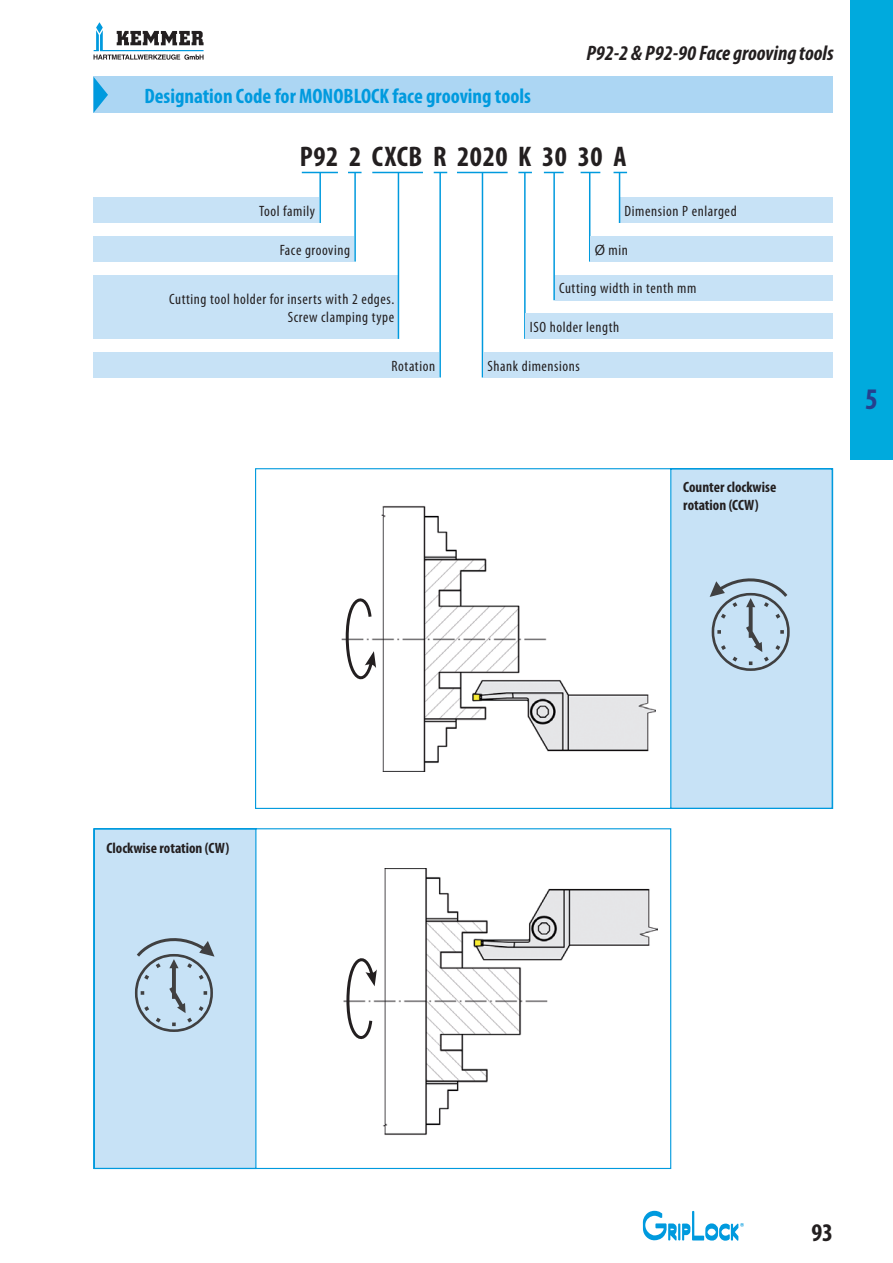
<style>
.page{position:relative;width:893px;height:1263px;background:#fff}
.page>*{position:absolute;margin:0;border:0;box-sizing:border-box;transform-origin:0 0}
.t1{font:700 condensed 30px "Myriad Pro";color:#25408e}
.t2{font:700 condensed 28.5px "Myriad Pro";letter-spacing:.02em;color:#231f20}
.t3{font:700 condensed 25.5px "Myriad Pro";color:#231f20}
.t4{font:700 condensed 21px "Myriad Pro";color:#009ade}
.t5{font:italic 700 condensed 21px "Myriad Pro";color:#231f20}
.t6{font:condensed 15px/18px "Myriad Pro";letter-spacing:.04em;color:#231f20;text-align:right}
.t7{font:700 condensed 15px/18px "Myriad Pro";color:#231f20}
.s1{font-stretch:normal}
</style>
<div class="page">
<svg style="left:643px;top:1211px;width:101px;height:30px"></svg>
<svg style="left:94px;top:22px;width:110px;height:38px"></svg>
<div style="left:850px;top:0;width:43px;height:460px;background:#0ad"></div>
<div style="left:94px;top:77px;width:739px;height:36px;background:#acd6f3"></div>
<svg style="left:94px;top:77px;width:14px;height:35px"></svg>
<hr style="left:302px;top:172px;width:36px;height:1px;background:#009ade">
<hr style="left:482px;top:172px;width:1px;height:206px;background:#009ade">
<div style="left:620px;top:198px;width:213px;height:25px;background:#c7e2f6"></div>
<hr style="left:372px;top:172px;width:51px;height:1px;background:#009ade">
<hr style="left:457px;top:172px;width:51px;height:1px;background:#009ade">
<svg style="left:518px;top:172px;width:14px;height:1px"></svg>
<svg style="left:544px;top:172px;width:20px;height:1px"></svg>
<svg style="left:580px;top:172px;width:20px;height:1px"></svg>
<svg style="left:613px;top:172px;width:14px;height:1px"></svg>
<hr style="left:439px;top:172px;width:2px;height:206px;background:#009ade">
<hr style="left:524px;top:172px;width:2px;height:167px;background:#009ade">
<hr style="left:553px;top:173px;width:2px;height:127px;background:#009ade">
<hr style="left:589px;top:172px;width:1px;height:90px;background:#009ade">
<hr style="left:619px;top:172px;width:1px;height:51px;background:#009ade">
<div style="left:590px;top:236px;width:243px;height:26px;background:#c7e2f6"></div>
<div style="left:555px;top:275px;width:278px;height:25px;background:#c7e2f6"></div>
<div style="left:526px;top:314px;width:307px;height:25px;background:#c7e2f6"></div>
<div style="left:483px;top:352px;width:350px;height:26px;background:#c7e2f6"></div>
<div style="left:94px;top:352px;width:345px;height:26px;background:#c7e2f6"></div>
<div style="left:93px;top:275px;width:305px;height:64px;background:#c7e2f6"></div>
<hr style="left:398px;top:172px;width:1px;height:167px;background:#009ade">
<hr style="left:354px;top:172px;width:2px;height:90px;background:#009ade">
<hr style="left:319px;top:172px;width:2px;height:51px;background:#009ade">
<div style="left:94px;top:236px;width:260px;height:26px;background:#c7e2f6"></div>
<div style="left:94px;top:198px;width:225px;height:25px;background:#c7e2f6"></div>
<svg style="left:255px;top:468px;width:579px;height:341px"></svg>
<svg style="left:93px;top:828px;width:579px;height:342px"></svg>
<div style="left:268px;top:483px;width:388px;height:311px;background:#fff"></div>
<img style="left:376px;top:505px;width:280px;height:267px">
<svg style="left:257px;top:547px;width:119px;height:167px"></svg>
<div style="left:269px;top:845px;width:388px;height:312px;background:#fff"></div>
<img style="left:377px;top:869px;width:280px;height:266px">
<svg style="left:263px;top:889px;width:114px;height:191px"></svg>
<div style="left:134px;top:930px;width:81px;height:102px;background:#c7e2f6"></div>
<div style="left:709px;top:570px;width:81px;height:101px;background:#c7e2f6"></div>
<h3 class="t5" style="left:586px;top:45px;width:249px">P92-2 &amp; P92-90 Face grooving tools</h3>
<h3 class="t4" style="left:145px;top:88px;width:388px">Designation Code for MONOBLOCK face grooving tools</h3>
<h2 class="t2" style="left:300px;top:145px;width:328px">P92 2 CXCB R 2020 K 30 30 A</h2>
<p class="t6" style="left:624px;top:203px;width:114px">Dimension P enlarged</p>
<p class="t6" style="left:595px;top:242px;width:35px"><span class="s1">Ø</span> min</p>
<p class="t6" style="left:559px;top:280px;width:139px">Cutting width in tenth mm</p>
<p class="t6" style="left:530px;top:319px;width:91px">ISO holder length</p>
<p class="t6" style="left:391px;top:357px;width:45px">Rotation</p>
<p class="t6" style="left:487px;top:357px;width:94px">Shank dimensions</p>
<p class="t6" style="left:259px;top:203px;width:58px">Tool family</p>
<p class="t6" style="left:280px;top:242px;width:72px">Face grooving</p>
<p class="t6" style="left:169px;top:291px;width:227px">Cutting tool holder for inserts with 2 edges.<br>Screw clamping type</p>
<p class="t7" style="left:683px;top:479px;width:95px">Counter clockwise rotation (CCW)</p>
<h1 class="t1" style="left:865px;top:388px;width:14px">5</h1>
<p class="t7" style="left:107px;top:840px;width:124px">Clockwise rotation (CW)</p>
<h3 class="t3" style="left:811px;top:1223px;width:23px">93</h3>
</div>
